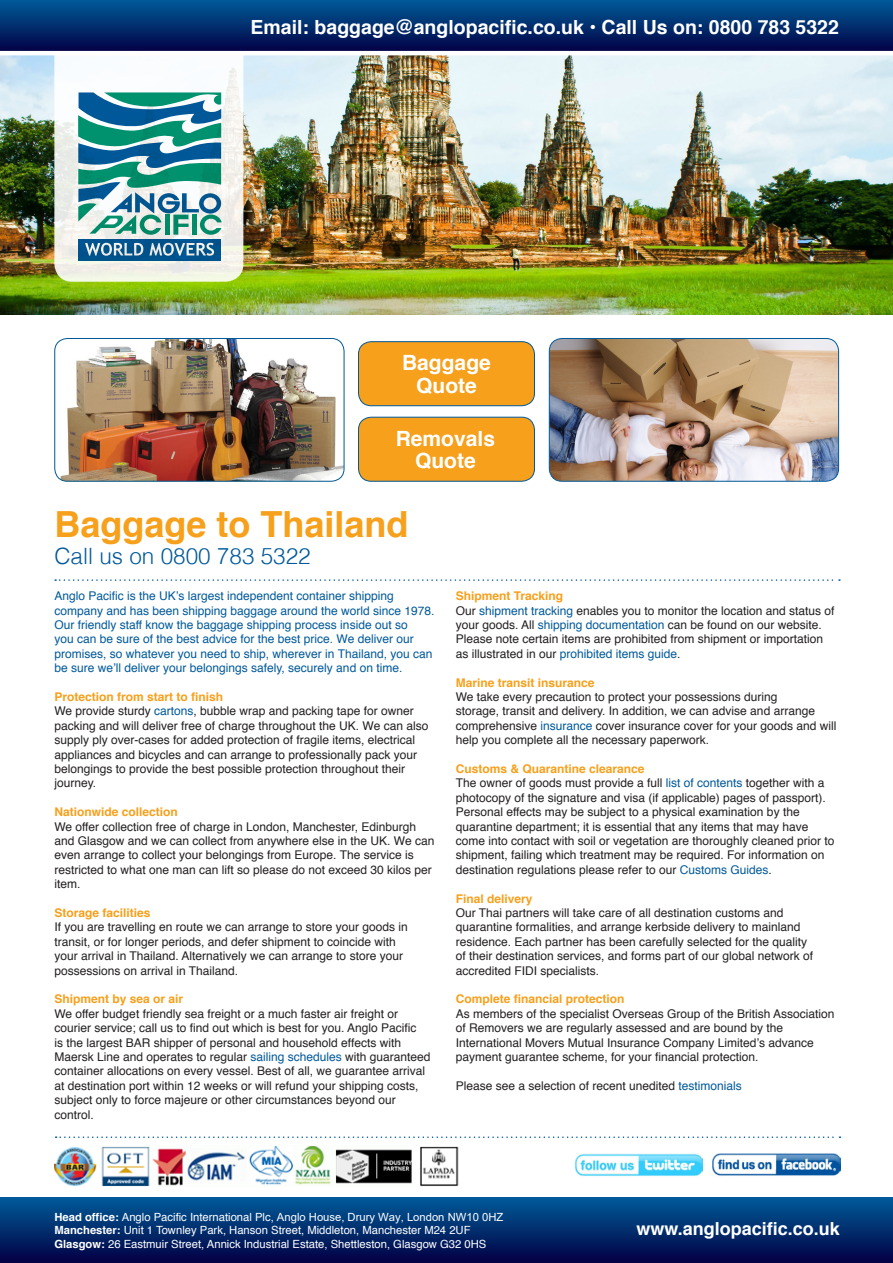
<style>
.page{position:relative;width:893px;height:1263px;background:#fff}
.page>*{position:absolute;margin:0;border:0;box-sizing:border-box;transform-origin:0 0}
.t1{font:700 36px "Helvetica";color:#f6a01b}
.t2{font:300 22.5px "Helvetica";color:#00599a}
.t3{font:700 21px "Helvetica";color:#fff}
.t4{font:700 19.5px "Helvetica";color:#fff}
.t5{font:700 18px "Helvetica";color:#fff}
.t6{font:12px/14.4px "Helvetica";color:#231f20}
.t7{font:12px/14.4px "Helvetica";color:#00599a}
.t8{font:700 12px "Helvetica";color:#f6a01b}
.t9{font:11.25px/13.5px "Helvetica";color:#fff}
.s1{color:#00599a}
.s2{font-weight:700;color:#f6a01b}
.s3{font-weight:700}
.s4{font-family:"Arial"}
</style>
<div class="page">
<div style="left:0;top:1198px;width:893px;height:65px;background:linear-gradient(to bottom,#005a98,#030043)"></div>
<img style="left:0;top:55px;width:893px;height:260px">
<svg style="left:54px;top:55px;width:189px;height:227px"></svg>
<svg style="left:78px;top:92px;width:144px;height:143px"></svg>
<div style="left:78px;top:239px;width:143px;height:21px;background:#00538c"></div>
<svg style="left:85px;top:243px;width:58px;height:13px"></svg>
<svg style="left:149px;top:243px;width:65px;height:13px"></svg>
<svg style="left:0;top:0;width:893px;height:51px;background:#012e6f"></svg>
<svg style="left:55px;top:579px;width:785px;height:2px"></svg>
<img style="left:55px;top:338px;width:289px;height:143px">
<div style="left:54px;top:338px;width:290px;height:144px;border:1px solid #00599a;border-radius:13px"></div>
<img style="left:549px;top:338px;width:290px;height:143px">
<div style="left:549px;top:338px;width:290px;height:144px;border:1px solid #00599a;border-radius:13px"></div>
<svg style="left:56px;top:1136px;width:784px;height:2px"></svg>
<div style="left:358px;top:342px;width:176px;height:64px;background:#f6a01b;border-radius:13px"></div>
<div style="left:358px;top:341px;width:177px;height:65px;border:1px solid #00599a;border-radius:13px"></div>
<div style="left:358px;top:417px;width:176px;height:64px;background:#f6a01b;border-radius:13px"></div>
<div style="left:358px;top:417px;width:177px;height:65px;border:1px solid #00599a;border-radius:13px"></div>
<img style="left:713px;top:1154px;width:127px;height:22px">
<img style="left:575px;top:1154px;width:128px;height:22px">
<img style="left:55px;top:1145px;width:404px;height:41px">
<p class="t4" style="left:251px;top:11px;width:590px">Email: baggage@anglopacific.co.uk • Call Us on: 0800 783 5322</p>
<p class="t3" style="left:402px;top:346px;width:90px">Baggage</p>
<p class="t3" style="left:416px;top:368px;width:62px">Quote</p>
<p class="t3" style="left:396px;top:421px;width:101px">Removals</p>
<p class="t3" style="left:415px;top:444px;width:62px">Quote</p>
<p class="t1" style="left:54px;top:496px;width:356px">Baggage to Thailand</p>
<p class="t2" style="left:54px;top:542px;width:258px">Call us on 0800 783 5322</p>
<p class="t7" style="left:54px;top:589px;width:382px">Anglo Pacific is the UK’s largest independent container shipping company and has been shipping baggage around the world since 1978.<br>Our friendly staff know the baggage shipping process inside out so<br>you can be sure of the best advice for the best price. We deliver our promises, so whatever you need to ship, wherever in Thailand, you can be sure we’ll deliver your belongings safely, securely and on time.</p>
<p class="t8" style="left:54px;top:687px;width:170px">Protection from start to finish</p>
<p class="t6" style="left:54px;top:704px;width:375px">We provide sturdy <span class="s1">cartons</span>, bubble wrap and packing tape for owner packing and will deliver free of charge throughout the UK. We can also supply ply over-cases for added protection of fragile items, electrical appliances and bicycles and can arrange to professionally pack your belongings to provide the best possible protection throughout their journey.</p>
<p class="t8" style="left:54px;top:802px;width:125px">Nationwide collection</p>
<p class="t6" style="left:54px;top:819px;width:381px">We offer collection free of charge in London, Manchester, Edinburgh and Glasgow and we can collect from anywhere else in the UK. We can even arrange to collect your belongings from Europe. The service is restricted to what one man can lift so please do not exceed 30 kilos per item.</p>
<p class="t8" style="left:54px;top:903px;width:98px">Storage facilities</p>
<p class="t6" style="left:54px;top:920px;width:355px">If you are travelling en route we can arrange to store your goods in transit, or for longer periods, and defer shipment to coincide with your arrival in Thailand. Alternatively we can arrange to store your possessions on arrival in Thailand.</p>
<p class="t8" style="left:54px;top:989px;width:130px">Shipment by sea or air</p>
<p class="t6" style="left:54px;top:1007px;width:378px">We offer budget friendly sea freight or a much faster air freight or courier service; call us to find out which is best for you. Anglo Pacific<br>is the largest BAR shipper of personal and household effects with Maersk Line and operates to regular <span class="s1">sailing schedules</span> with guaranteed container allocations on every vessel. Best of all, we guarantee arrival at destination port within 12 weeks or will refund your shipping costs, subject only to force majeure or other circumstances beyond our control.</p>
<p class="t8" style="left:456px;top:586px;width:109px">Shipment Tracking</p>
<p class="t6" style="left:456px;top:603px;width:380px">Our <span class="s1">shipment tracking</span> enables you to monitor the location and status of your goods. All <span class="s1">shipping documentation</span> can be found on our website.<br>Please note certain items are prohibited from shipment or importation as illustrated in our <span class="s1">prohibited items guide</span>.</p>
<p class="t6" style="left:456px;top:675px;width:382px"><span class="s2">Marine transit insurance<br></span>We take every precaution to protect your possessions during<br>storage, transit and delivery. In addition, we can advise and arrange comprehensive <span class="s1">insurance</span> cover insurance cover for your goods and will help you complete all the necessary paperwork.</p>
<p class="t8" style="left:456px;top:759px;width:190px">Customs &amp; Quarantine clearance</p>
<p class="t6" style="left:456px;top:776px;width:380px">The owner of goods must provide a full <span class="s1">list of contents</span> together with a photocopy of the signature and visa (if applicable) pages of passport).<br>Personal effects may be subject to a physical examination by the quarantine department; it is essential that any items that may have come into contact with soil or vegetation are thoroughly cleaned prior to shipment, failing which treatment may be required. For information on destination regulations please refer to our <span class="s1">Customs Guides</span>.</p>
<p class="t8" style="left:456px;top:889px;width:78px">Final delivery</p>
<p class="t6" style="left:456px;top:906px;width:359px">Our Thai partners will take care of all destination customs and quarantine formalities, and arrange kerbside delivery to mainland residence. Each partner has been carefully selected for the quality of their destination services, and forms part of our global network of accredited FIDI specialists.</p>
<p class="t8" style="left:456px;top:989px;width:170px">Complete financial protection</p>
<p class="t6" style="left:456px;top:1007px;width:380px">As members of the specialist Overseas Group of the British Association of Removers we are regularly assessed and are bound by the International Movers Mutual Insurance Company Limited’s advance payment guarantee scheme, for your financial protection.</p>
<p class="t6" style="left:456px;top:1079px;width:288px">Please see a selection of recent unedited <span class="s1">testimonials</span></p>
<p class="t9" style="left:54px;top:1210px;width:450px"><span class="s3">Head office:</span> Anglo Pacific International Plc, <span class="s4">Anglo House, Drury Way, London NW10 0HZ<br></span><span class="s3">Manchester:</span> Unit 1 Townley Park, Hanson Street, Middleton, Manchester M24 2UF<br><span class="s3">Glasgow:</span> 26 Eastmuir Street, Annick Industrial Estate, Shettleston, Glasgow G32 0HS</p>
<p class="t5" style="left:636px;top:1214px;width:205px">www.anglopacific.co.uk</p>
</div>
